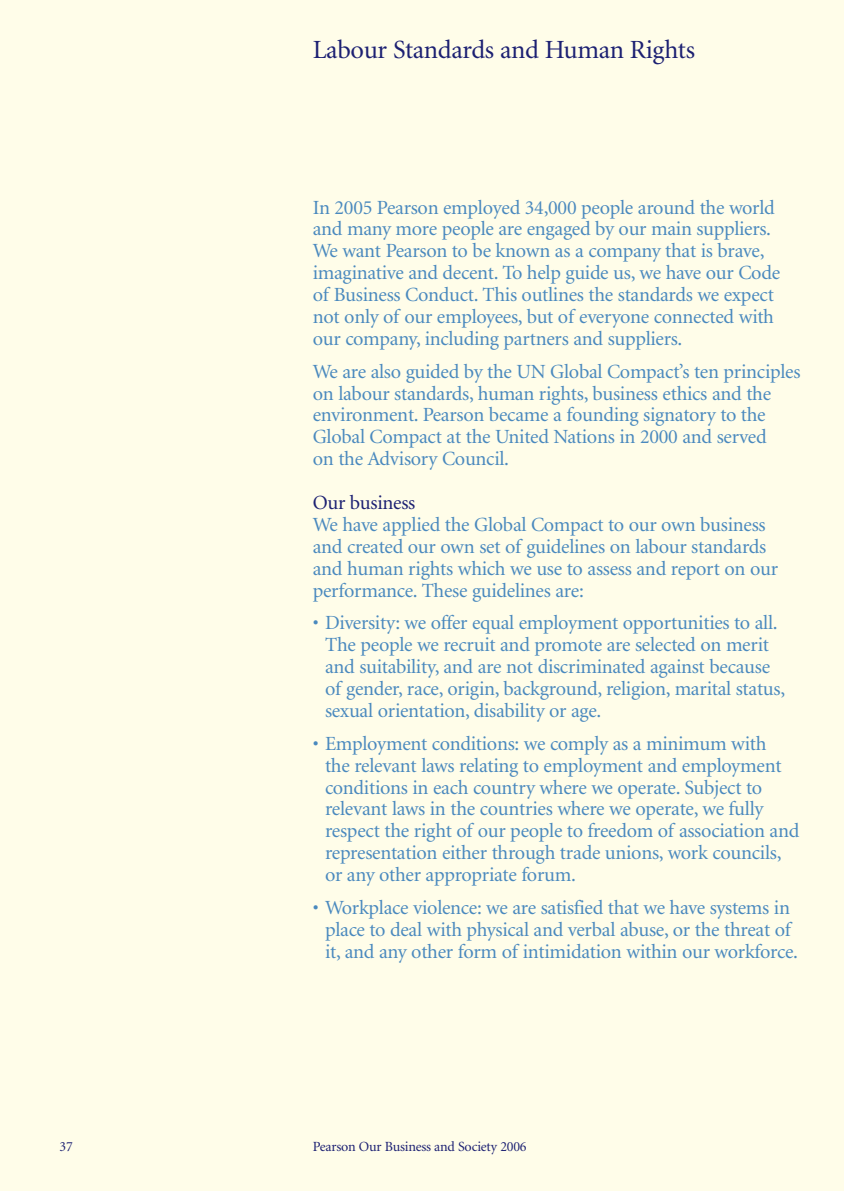
<style>
.page{position:relative;width:844px;height:1191px;background:#fff}
.page>*{position:absolute;margin:0;border:0;box-sizing:border-box;transform-origin:0 0}
.t1{font:26.25px "Minion";letter-spacing:-.015em;color:#1c2072}
.t2{font:20.12px/21.9px "Minion";letter-spacing:-.015em;color:#4a89be}
.t3{font:20.12px "Minion";letter-spacing:-.015em;color:#1c2072}
.t4{font:14px "Minion";letter-spacing:-.015em;color:#1c2072}
</style>
<div class="page">
<div style="left:0;top:0;width:843px;height:1191px;background:#fffde9"></div>
<h1 class="t1" style="left:313px;top:40px;width:383px">Labour Standards and Human Rights</h1>
<p class="t2" style="left:313px;top:198px;width:468px">In 2005 Pearson employed 34,000 people around the world and many more people are engaged by our main suppliers.<br>We want Pearson to be known as a company that is brave, imaginative and decent. To help guide us, we have our Code of Business Conduct. This outlines the standards we expect not only of our employees, but of everyone connected with our company, including partners and suppliers.</p>
<p class="t2" style="left:313px;top:362px;width:489px">We are also guided by the UN Global Compact’s ten principles on labour standards, human rights, business ethics and the environment. Pearson became a founding signatory to the Global Compact at the United Nations in 2000 and served<br>on the Advisory Council.</p>
<p class="t3" style="left:313px;top:495px;width:104px">Our business</p>
<p class="t2" style="left:313px;top:515px;width:466px">We have applied the Global Compact to our own business and created our own set of guidelines on labour standards and human rights which we use to assess and report on our performance. These guidelines are:</p>
<p class="t2" style="left:325px;top:613px;width:461px;text-indent:-12px">• Diversity: we offer equal employment opportunities to all.<br>The people we recruit and promote are selected on merit and suitability, and are not discriminated against because of gender, race, origin, background, religion, marital status, sexual orientation, disability or age.</p>
<p class="t2" style="left:325px;top:734px;width:475px;text-indent:-12px">• Employment conditions: we comply as a minimum with<br>the relevant laws relating to employment and employment conditions in each country where we operate. Subject to relevant laws in the countries where we operate, we fully respect the right of our people to freedom of association and representation either through trade unions, work councils, or any other appropriate forum.</p>
<p class="t2" style="left:325px;top:898px;width:474px;text-indent:-12px">• Workplace violence: we are satisfied that we have systems in place to deal with physical and verbal abuse, or the threat of it, and any other form of intimidation within our workforce.</p>
<p class="t4" style="left:60px;top:1141px;width:15px">37</p>
<p class="t4" style="left:313px;top:1141px;width:215px">Pearson Our Business and Society 2006</p>
</div>
